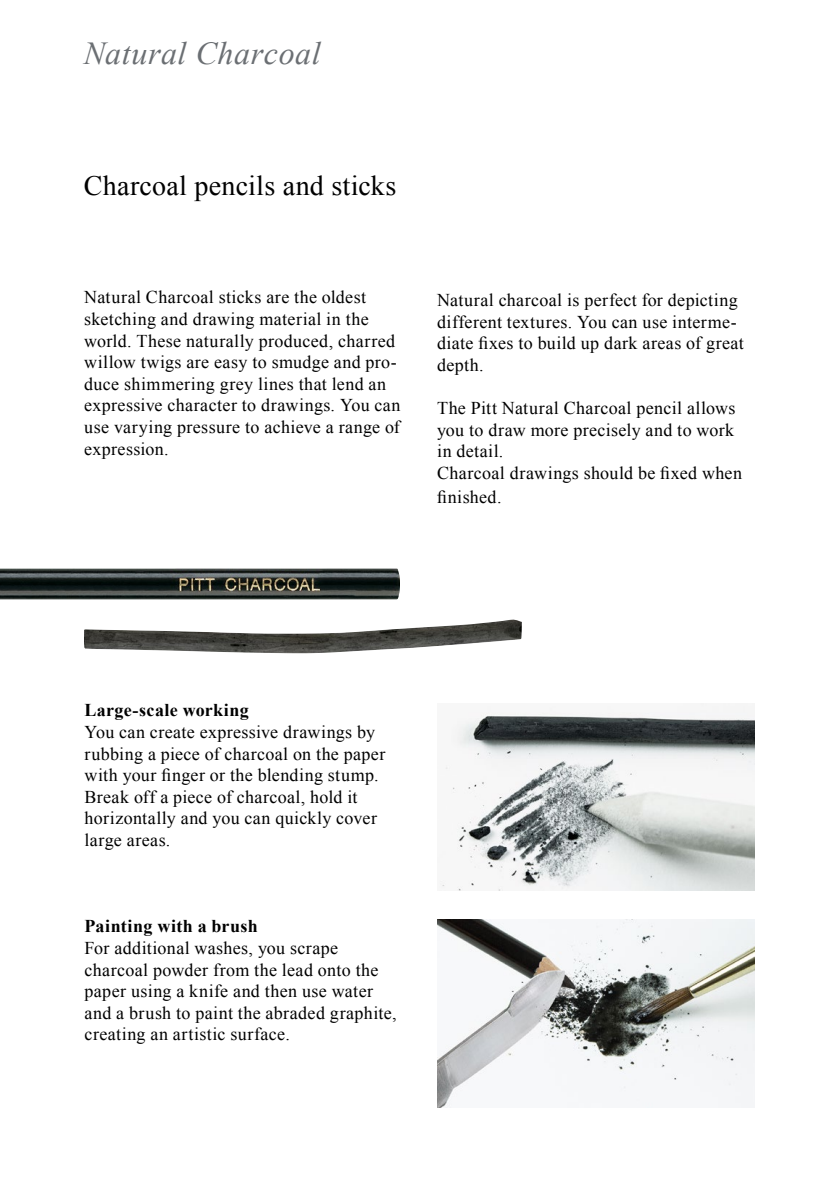
<style>
.page{position:relative;width:840px;height:1191px;background:#fff}
.page>*{position:absolute;margin:0;border:0;box-sizing:border-box;transform-origin:0 0}
.t1{font:italic 32px "Times New Roman";letter-spacing:.02em;color:#6b6f73}
.t2{font:28px "Times New Roman";letter-spacing:.01em;color:#000}
.t3{font:18px/21.6px "Times New Roman";letter-spacing:.02em;color:#000}
.t4{font:700 18px "Times New Roman";letter-spacing:.015em;color:#000}
</style>
<div class="page">
<img style="left:440px;top:704px;width:314px;height:187px">
<img style="left:437px;top:920px;width:317px;height:187px">
<img style="left:84px;top:619px;width:437px;height:35px">
<img style="left:0;top:568px;width:400px;height:31px">
<h1 class="t1" style="left:84px;top:31px;width:238px">Natural Charcoal</h1>
<h2 class="t2" style="left:84px;top:167px;width:314px">Charcoal pencils and sticks</h2>
<p class="t3" style="left:84px;top:286px;width:317px">Natural Charcoal sticks are the oldest sketching and drawing material in the world. These naturally produced, charred willow twigs are easy to smudge and pro&shy;duce shimmering grey lines that lend an expressive character to drawings. You can use varying pressure to achieve a range of expression.</p>
<p class="t3" style="left:437px;top:289px;width:308px">Natural charcoal is perfect for depicting different textures. You can use interme&shy;diate fixes to build up dark areas of great depth.</p>
<p class="t3" style="left:437px;top:397px;width:306px">The Pitt Natural Charcoal pencil allows you to draw more precisely and to work in detail.<br>Charcoal drawings should be fixed when</p>
<p class="t3" style="left:437px;top:486px;width:66px">finished.</p>
<p class="t4" style="left:84px;top:698px;width:166px">Large-scale working</p>
<p class="t3" style="left:84px;top:721px;width:302px">You can create expressive drawings by rubbing a piece of charcoal on the paper with your finger or the blending stump.<br>Break off a piece of charcoal, hold it horizontally and you can quickly cover large areas.</p>
<p class="t4" style="left:84px;top:914px;width:175px">Painting with a brush</p>
<p class="t3" style="left:84px;top:937px;width:313px">For additional washes, you scrape charcoal powder from the lead onto the paper using a knife and then use water and a brush to paint the abraded graphite, creating an artistic surface.</p>
</div>
